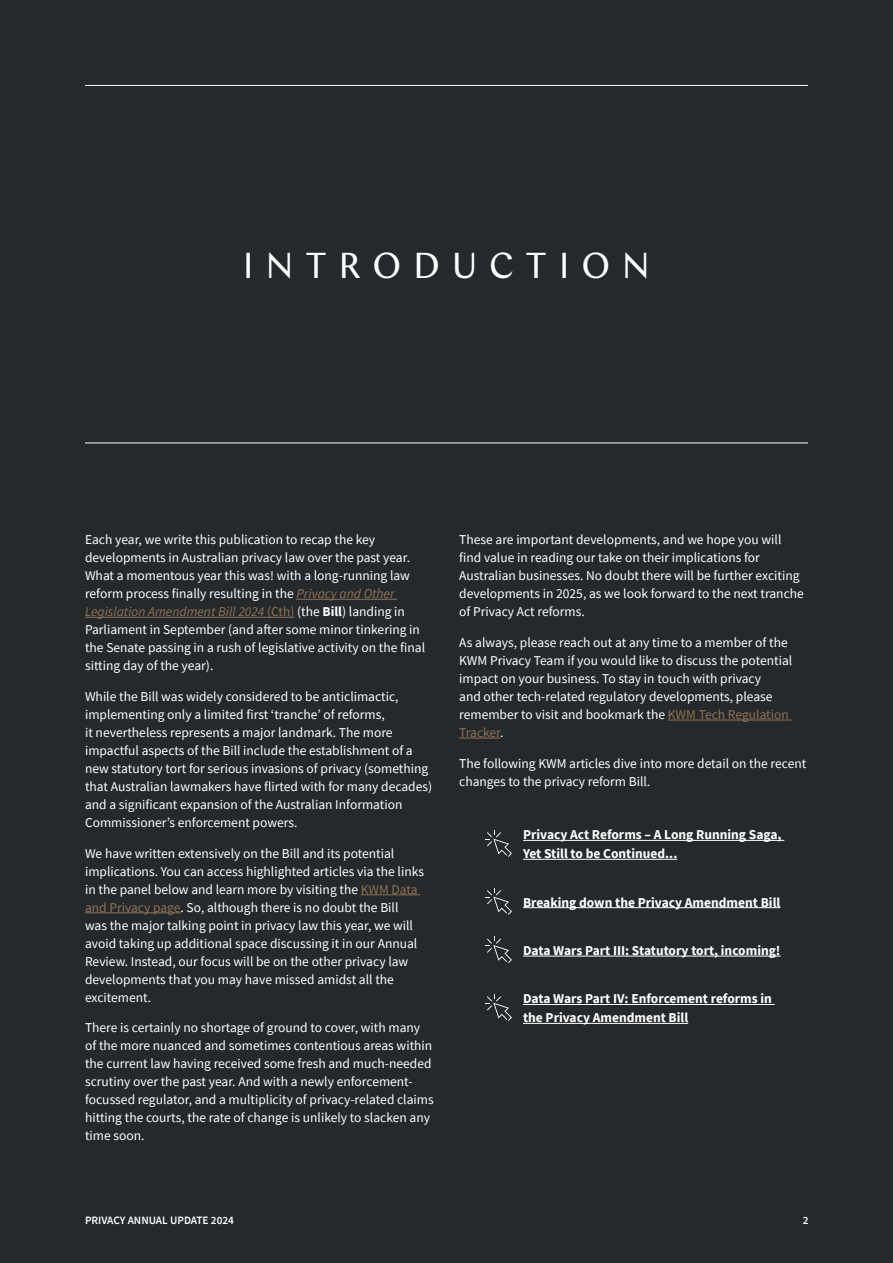
<style>
.page{position:relative;width:893px;height:1263px;background:#25292c}
.page>*{position:absolute;margin:0;border:0;box-sizing:border-box;transform-origin:0 0}
.t1{font:36px "Chap";letter-spacing:.325em;color:#fff}
.t2{font:13.5px/18px "Source Sans Pro";color:#fff}
.t3{font:700 13.5px/18.9px "Source Sans Pro";color:#fff}
.t4{font:600 11.25px "Source Sans Pro";color:#fff}
.s1{font-style:italic;color:#8f7256}
.s2{color:#8f7256}
.s3{font-weight:700}
</style>
<div class="page">
<hr style="left:85px;top:443px;width:723px;height:1px;background:#fff">
<hr style="left:296px;top:599px;width:101px;height:1px;background:#8f7256">
<hr style="left:85px;top:617px;width:209px;height:1px;background:#8f7256">
<hr style="left:361px;top:894px;width:59px;height:1px;background:#8f7256">
<hr style="left:85px;top:912px;width:96px;height:1px;background:#8f7256">
<hr style="left:668px;top:720px;width:124px;height:1px;background:#8f7256">
<hr style="left:459px;top:738px;width:41px;height:1px;background:#8f7256">
<hr style="left:85px;top:85px;width:723px;height:1px;background:#fff">
<hr style="left:523px;top:840px;width:261px;height:1px;background:#fff">
<hr style="left:523px;top:859px;width:154px;height:1px;background:#fff">
<svg style="left:485px;top:830px;width:27px;height:27px"></svg>
<hr style="left:523px;top:907px;width:257px;height:1px;background:#fff">
<svg style="left:485px;top:888px;width:27px;height:27px"></svg>
<hr style="left:523px;top:956px;width:258px;height:1px;background:#fff">
<svg style="left:485px;top:937px;width:27px;height:26px"></svg>
<hr style="left:523px;top:1004px;width:252px;height:1px;background:#fff">
<hr style="left:523px;top:1023px;width:165px;height:1px;background:#fff">
<svg style="left:485px;top:994px;width:27px;height:27px"></svg>
<h1 class="t1" style="left:243px;top:243px;width:409px">INTRODUCTION</h1>
<p class="t2" style="left:85px;top:531px;width:342px">Each year, we write this publication to recap the key developments in Australian privacy law over the past year.<br>What a momentous year this was! with a long-running law reform process finally resulting in the <span class="s1">Privacy and Other Legislation Amendment Bill 2024</span> <span class="s2">(Cth)</span> (the <span class="s3">Bill</span>) landing in Parliament in September (and after some minor tinkering in the Senate passing in a rush of legislative activity on the final sitting day of the year).</p>
<p class="t2" style="left:85px;top:687px;width:349px">While the Bill was widely considered to be anticlimactic, implementing only a limited first ‘tranche’ of reforms,<br>it nevertheless represents a major landmark. The more impactful aspects of the Bill include the establishment of a new statutory tort for serious invasions of privacy (something that Australian lawmakers have flirted with for many decades) and a significant expansion of the Australian Information Commissioner’s enforcement powers.</p>
<p class="t2" style="left:85px;top:844px;width:341px">We have written extensively on the Bill and its potential implications. You can access highlighted articles via the links in the panel below and learn more by visiting the <span class="s2">KWM Data and Privacy page</span>. So, although there is no doubt the Bill<br>was the major talking point in privacy law this year, we will avoid taking up additional space discussing it in our Annual Review. Instead, our focus will be on the other privacy law developments that you may have missed amidst all the excitement.</p>
<p class="t2" style="left:85px;top:1019px;width:350px">There is certainly no shortage of ground to cover, with many of the more nuanced and sometimes contentious areas within the current law having received some fresh and much-needed scrutiny over the past year. And with a newly enforcement&shy;focussed regulator, and a multiplicity of privacy-related claims hitting the courts, the rate of change is unlikely to slacken any time soon.</p>
<p class="t2" style="left:459px;top:531px;width:346px">These are important developments, and we hope you will find value in reading our take on their implications for Australian businesses. No doubt there will be further exciting developments in 2025, as we look forward to the next tranche of Privacy Act reforms.</p>
<p class="t2" style="left:459px;top:633px;width:335px">As always, please reach out at any time to a member of the KWM Privacy Team if you would like to discuss the potential impact on your business. To stay in touch with privacy<br>and other tech-related regulatory developments, please remember to visit and bookmark the <span class="s2">KWM Tech Regulation Tracker</span>.</p>
<p class="t2" style="left:459px;top:754px;width:349px">The following KWM articles dive into more detail on the recent changes to the privacy reform Bill.</p>
<p class="t3" style="left:523px;top:825px;width:260px">Privacy Act Reforms – A Long Running Saga,<br>Yet Still to be Continued...</p>
<p class="t3" style="left:523px;top:892px;width:259px">Breaking down the Privacy Amendment Bill</p>
<p class="t3" style="left:523px;top:941px;width:259px">Data Wars Part III: Statutory tort, incoming!</p>
<p class="t3" style="left:523px;top:989px;width:250px">Data Wars Part IV: Enforcement reforms in the Privacy Amendment Bill</p>
<p class="t4" style="left:85px;top:1213px;width:150px">PRIVACY ANNUAL UPDATE 2024</p>
<p class="t4" style="left:803px;top:1213px;width:7px">2</p>
</div>
